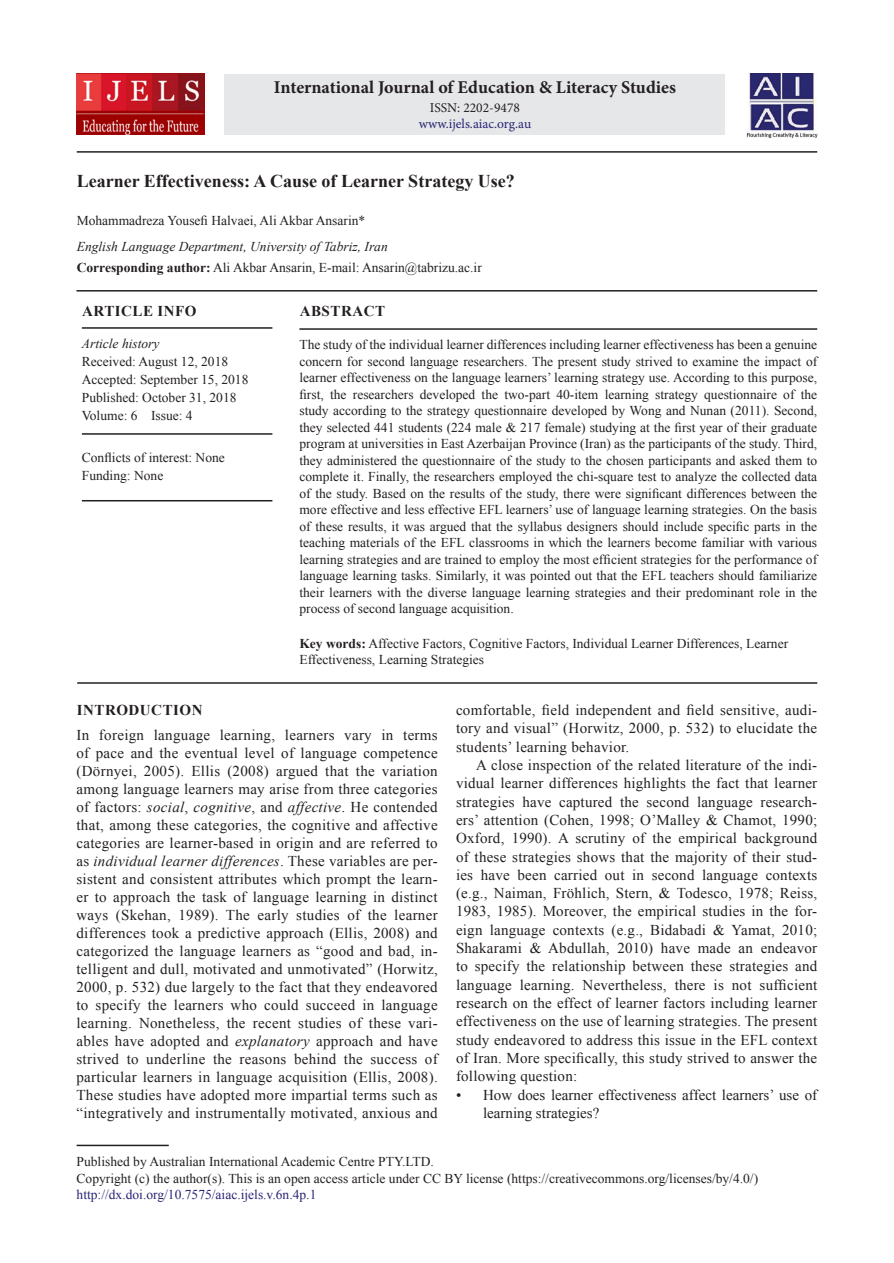
<style>
.page{position:relative;width:894px;height:1263px;background:#fff}
.page>*{position:absolute;margin:0;border:0;box-sizing:border-box;transform-origin:0 0}
.AT{font:700 18px "Times New Roman";color:#231f20}
.J_Name{font:700 18px "Minion Pro";color:#231f20}
.TXFL{font:15px/18px "Times New Roman";letter-spacing:.02em;color:#231f20;text-align:justify}
.TX{font:15px/18.3px "Times New Roman";letter-spacing:.015em;color:#231f20;text-align:justify}
.L{font:15px/18.3px "Times New Roman";color:#231f20}
.ART_INFO{font:700 15px "Times New Roman";letter-spacing:.035em;color:#231f20}
.ABSH{font:700 15px "Times New Roman";letter-spacing:.035em;color:#231f20}
.ABS{font:13.5px/16.5px "Times New Roman";color:#231f20;text-align:justify}
.PUB_Details{font:13.5px/16.5px "Times New Roman";color:#231f20}
.KWD{font:13.5px/16.5px "Times New Roman";color:#231f20}
.HIS{font:13.5px/18px "Times New Roman";color:#231f20}
.ADD{font:13.5px "Times New Roman";color:#231f20}
.AFF{font:italic 13.5px "Times New Roman";color:#231f20}
.AU{font:13.5px "Times New Roman";color:#231f20}
.HIS_1{font:13.5px/18px "Times New Roman";color:#231f20}
.ISSN_Web{font:13.5px "Minion Pro";letter-spacing:-.005em;color:#282574}
.ISSN_Num{font:13.5px "Minion Pro";color:#231f20}
.s1{font-weight:700}
.s2{font-style:italic}
.s3{color:#282574}
</style>
<div class="page">
<hr style="left:77px;top:151px;width:739px;height:2px;background:#231f20">
<hr style="left:76px;top:290px;width:740px;height:1px;background:#231f20">
<hr style="left:299px;top:328px;width:517px;height:2px;background:#231f20">
<hr style="left:77px;top:682px;width:739px;height:1px;background:#231f20">
<hr style="left:77px;top:1144px;width:92px;height:2px;background:#231f20">
<div style="left:224px;top:74px;width:501px;height:60px;background:#e6e7e9"></div>
<img style="left:746px;top:73px;width:70px;height:65px">
<img style="left:77px;top:73px;width:127px;height:61px">
<hr style="left:82px;top:327px;width:190px;height:2px;background:#231f20">
<hr style="left:82px;top:433px;width:190px;height:2px;background:#231f20">
<hr style="left:82px;top:500px;width:190px;height:1px;background:#231f20">
<p class="J_Name" style="left:274px;top:75px;width:403px">International Journal of Education &amp; Literacy Studies</p>
<p class="ISSN_Num" style="left:429px;top:98px;width:92px">ISSN: 2202-9478</p>
<p class="ISSN_Web" style="left:418px;top:115px;width:114px">www.ijels.aiac.org.au</p>
<p class="AT" style="left:77px;top:168px;width:439px">Learner Effectiveness: A Cause of Learner Strategy Use?</p>
<p class="AU" style="left:77px;top:211px;width:290px">Mohammadreza Yousefi Halvaei, Ali Akbar Ansarin*</p>
<p class="AFF" style="left:77px;top:237px;width:312px">English Language Department, University of Tabriz, Iran</p>
<p class="ADD" style="left:77px;top:258px;width:406px"><span class="s1">Corresponding author:</span> Ali Akbar Ansarin, E-mail: Ansarin@tabrizu.ac.ir</p>
<p class="ABSH" style="left:299px;top:300px;width:87px">ABSTRACT</p>
<p class="ABS" style="left:299px;top:336px;width:519px">The study of the individual learner differences including learner effectiveness has been a genuine concern for second language researchers. The present study strived to examine the impact of learner effectiveness on the language learners’ learning strategy use. According to this purpose, first, the researchers developed the two-part 40-item learning strategy questionnaire of the study according to the strategy questionnaire developed by Wong and Nunan (2011). Second, they selected 441 students (224 male &amp; 217 female) studying at the first year of their graduate program at universities in East Azerbaijan Province (Iran) as the participants of the study. Third, they administered the questionnaire of the study to the chosen participants and asked them to complete it. Finally, the researchers employed the chi-square test to analyze the collected data of the study. Based on the results of the study, there were significant differences between the more effective and less effective EFL learners’ use of language learning strategies. On the basis of these results, it was argued that the syllabus designers should include specific parts in the teaching materials of the EFL classrooms in which the learners become familiar with various learning strategies and are trained to employ the most efficient strategies for the performance of language learning tasks. Similarly, it was pointed out that the EFL teachers should familiarize their learners with the diverse language learning strategies and their predominant role in the process of second language acquisition.</p>
<p class="KWD" style="left:299px;top:634px;width:490px"><span class="s1">Key words:</span> Affective Factors, Cognitive Factors, Individual Learner Differences, Learner<br>Effectiveness, Learning Strategies</p>
<h1 class="ART_INFO" style="left:77px;top:699px;width:127px">INTRODUCTION</h1>
<p class="TXFL" style="left:76px;top:725px;width:362px">In foreign language learning, learners vary in terms of pace and the eventual level of language competence (Dörnyei, 2005). Ellis (2008) argued that the variation among language learners may arise from three categories of factors: <span class="s2">social</span>, <span class="s2">cognitive</span>, and <span class="s2">affective</span>. He contended that, among these categories, the cognitive and affective categories are learner-based in origin and are referred to as <span class="s2">individual learner differences</span>. These variables are per&shy;sistent and consistent attributes which prompt the learn&shy;er to approach the task of language learning in distinct ways (Skehan, 1989). The early studies of the learner differences took a predictive approach (Ellis, 2008) and categorized the language learners as “good and bad, in&shy;telligent and dull, motivated and unmotivated” (Horwitz, 2000, p. 532) due largely to the fact that they endeavored to specify the learners who could succeed in language learning. Nonetheless, the recent studies of these vari&shy;ables have adopted and <span class="s2">explanatory</span> approach and have strived to underline the reasons behind the success of particular learners in language acquisition (Ellis, 2008).<br>These studies have adopted more impartial terms such as “integratively and instrumentally motivated, anxious and</p>
<p class="PUB_Details" style="left:77px;top:1153px;width:682px">Published by Australian International Academic Centre PTY.LTD.<br>Copyright (c) the author(s). This is an open access article under CC BY license (https://creativecommons.org/licenses/by/4.0/) <span class="s3">http://dx.doi.org/10.7575/aiac.ijels.v.6n.4p.1</span></p>
<p class="ART_INFO" style="left:82px;top:300px;width:116px">ARTICLE INFO</p>
<p class="HIS" style="left:82px;top:334px;width:168px"><span class="s2">Article history<br></span>Received: August 12, 2018<br>Accepted: September 15, 2018<br>Published: October 31, 2018<br>Volume: 6 Issue: 4</p>
<p class="HIS_1" style="left:82px;top:448px;width:144px">Conflicts of interest: None<br>Funding: None</p>
<p class="TXFL" style="left:456px;top:700px;width:362px">comfortable, field independent and field sensitive, audi&shy;tory and visual” (Horwitz, 2000, p. 532) to elucidate the students’ learning behavior.</p>
<p class="TX" style="left:456px;top:755px;width:362px;text-indent:20px">A close inspection of the related literature of the indi&shy;vidual learner differences highlights the fact that learner strategies have captured the second language research&shy;ers’ attention (Cohen, 1998; O’Malley &amp; Chamot, 1990; Oxford, 1990). A scrutiny of the empirical background of these strategies shows that the majority of their stud&shy;ies have been carried out in second language contexts (e.g., Naiman, Fröhlich, Stern, &amp; Todesco, 1978; Reiss, 1983, 1985). Moreover, the empirical studies in the for&shy;eign language contexts (e.g., Bidabadi &amp; Yamat, 2010; Shakarami &amp; Abdullah, 2010) have made an endeavor to specify the relationship between these strategies and language learning. Nevertheless, there is not sufficient research on the effect of learner factors including learner effectiveness on the use of learning strategies. The present study endeavored to address this issue in the EFL context of Iran. More specifically, this study strived to answer the following question:</p>
<p class="L" style="left:483px;top:1084px;width:335px;text-indent:-27px">• How does learner effectiveness affect learners’ use of learning strategies?</p>
</div>
